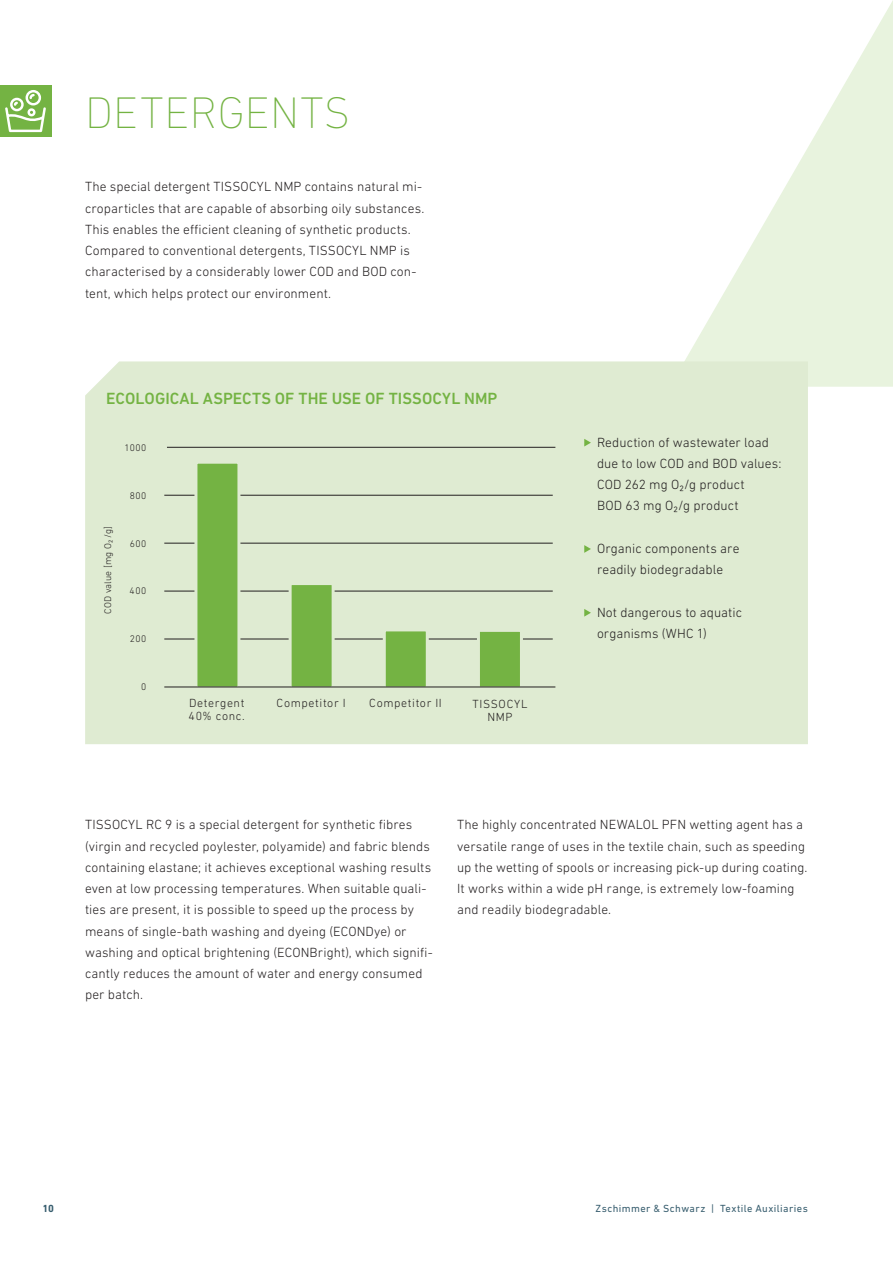
<style>
.page{position:relative;width:893px;height:1263px;background:#fff}
.page>*{position:absolute;margin:0;border:0;box-sizing:border-box;transform-origin:0 0}
.t1{font:200 45px "DIN Next LT Pro";letter-spacing:.01em;color:#74b343}
.t2{font:500 16.5px "DIN Next LT Pro";letter-spacing:.005em;color:#74b343}
.t3{font:300 13.5px/21.3px "DIN Next LT Pro";letter-spacing:.005em;color:#231f20}
.t4{font:300 12px/13.5px "DIN Next LT Pro";letter-spacing:.05em;color:#231f20}
.t5{font:10.5px "DIN Next LT Pro";letter-spacing:.04em;color:#375d6e}
.t6{font:700 10.5px "DIN Next LT Pro";color:#375d6e}
.t7{font:300 9.75px "DIN Next LT Pro";letter-spacing:.055em;color:#231f20}
.t8{font:300 9.75px "DIN Next LT Pro";letter-spacing:.02em;color:#231f20}
</style>
<div class="page">
<svg style="left:685px;top:0;width:208px;height:387px;fill:#e8f3de"></svg>
<div style="left:85px;top:361px;width:723px;height:383px;background:#dfebd2"></div>
<div style="left:0;top:85px;width:51px;height:51px;background:#74b343"></div>
<svg style="left:584px;top:439px;width:7px;height:7px"></svg>
<svg style="left:584px;top:545px;width:7px;height:8px"></svg>
<svg style="left:584px;top:609px;width:7px;height:8px"></svg>
<hr style="left:167px;top:447px;width:388px;height:1px;background:#231f20">
<hr style="left:164px;top:591px;width:389px;height:1px;background:#231f20">
<hr style="left:164px;top:639px;width:389px;height:1px;background:#231f20">
<hr style="left:164px;top:495px;width:389px;height:1px;background:#231f20">
<hr style="left:164px;top:543px;width:389px;height:1px;background:#231f20">
<div style="left:383px;top:628px;width:46px;height:61px;background:#74b343;border:3px solid #dfebd2"></div>
<div style="left:289px;top:582px;width:46px;height:107px;background:#74b343;border:3px solid #dfebd2"></div>
<div style="left:194px;top:461px;width:46px;height:228px;background:#74b343;border:3px solid #dfebd2"></div>
<div style="left:477px;top:629px;width:46px;height:60px;background:#74b343;border:3px solid #dfebd2"></div>
<hr style="left:164px;top:686px;width:391px;height:1px;background:#231f20">
<svg style="left:5px;top:90px;width:41px;height:42px"></svg>
<h1 class="t1" style="left:85px;top:87px;width:267px">DETERGENTS</h1>
<p class="t3" style="left:85px;top:176px;width:341px">The special detergent TISSOCYL NMP contains natural mi&shy;croparticles that are capable of absorbing oily substances.<br>This enables the efficient cleaning of synthetic products.<br>Compared to conventional detergents, TISSOCYL NMP is characterised by a considerably lower COD and BOD con&shy;tent, which helps protect our environment.</p>
<p class="t2" style="left:106px;top:389px;width:393px">ECOLOGICAL ASPECTS OF THE USE OF TISSOCYL NMP</p>
<p class="t7" style="left:124px;top:442px;width:24px">1000</p>
<p class="t8" style="left:102px;top:614px;width:89px;rotate:-90deg">COD value [mg O₂ /g]</p>
<p class="t7" style="left:130px;top:490px;width:18px">800</p>
<p class="t7" style="left:130px;top:538px;width:18px">600</p>
<p class="t7" style="left:130px;top:585px;width:18px">400</p>
<p class="t7" style="left:130px;top:633px;width:18px">200</p>
<p class="t7" style="left:141px;top:681px;width:7px">0</p>
<p class="t4" style="left:189px;top:696px;width:58px">Detergent<br>40% conc.</p>
<p class="t4" style="left:472px;top:697px;width:57px;text-align:center">TISSOCYL<br>NMP</p>
<p class="t4" style="left:277px;top:696px;width:71px">Competitor I</p>
<p class="t4" style="left:369px;top:696px;width:74px">Competitor II</p>
<p class="t3" style="left:597px;top:431px;width:186px">Reduction of wastewater load due to low COD and BOD values:<br>COD 262 mg O₂/g product<br>BOD 63 mg O₂/g product</p>
<p class="t3" style="left:597px;top:537px;width:144px">Organic components are readily biodegradable</p>
<p class="t3" style="left:597px;top:601px;width:147px">Not dangerous to aquatic organisms (WHC 1)</p>
<p class="t3" style="left:85px;top:814px;width:349px">TISSOCYL RC 9 is a special detergent for synthetic fibres (virgin and recycled poylester, polyamide) and fabric blends containing elastane; it achieves exceptional washing results even at low processing temperatures. When suitable quali&shy;ties are present, it is possible to speed up the process by means of single-bath washing and dyeing (ECONDye) or washing and optical brightening (ECONBright), which signifi&shy;cantly reduces the amount of water and energy consumed per batch.</p>
<p class="t3" style="left:457px;top:814px;width:352px">The highly concentrated NEWALOL PFN wetting agent has a versatile range of uses in the textile chain, such as speeding up the wetting of spools or increasing pick-up during coating.<br>It works within a wide pH range, is extremely low-foaming and readily biodegradable.</p>
<p class="t6" style="left:43px;top:1202px;width:13px">10</p>
<p class="t5" style="left:595px;top:1202px;width:214px">Zschimmer &amp; Schwarz | Textile Auxiliaries</p>
</div>
